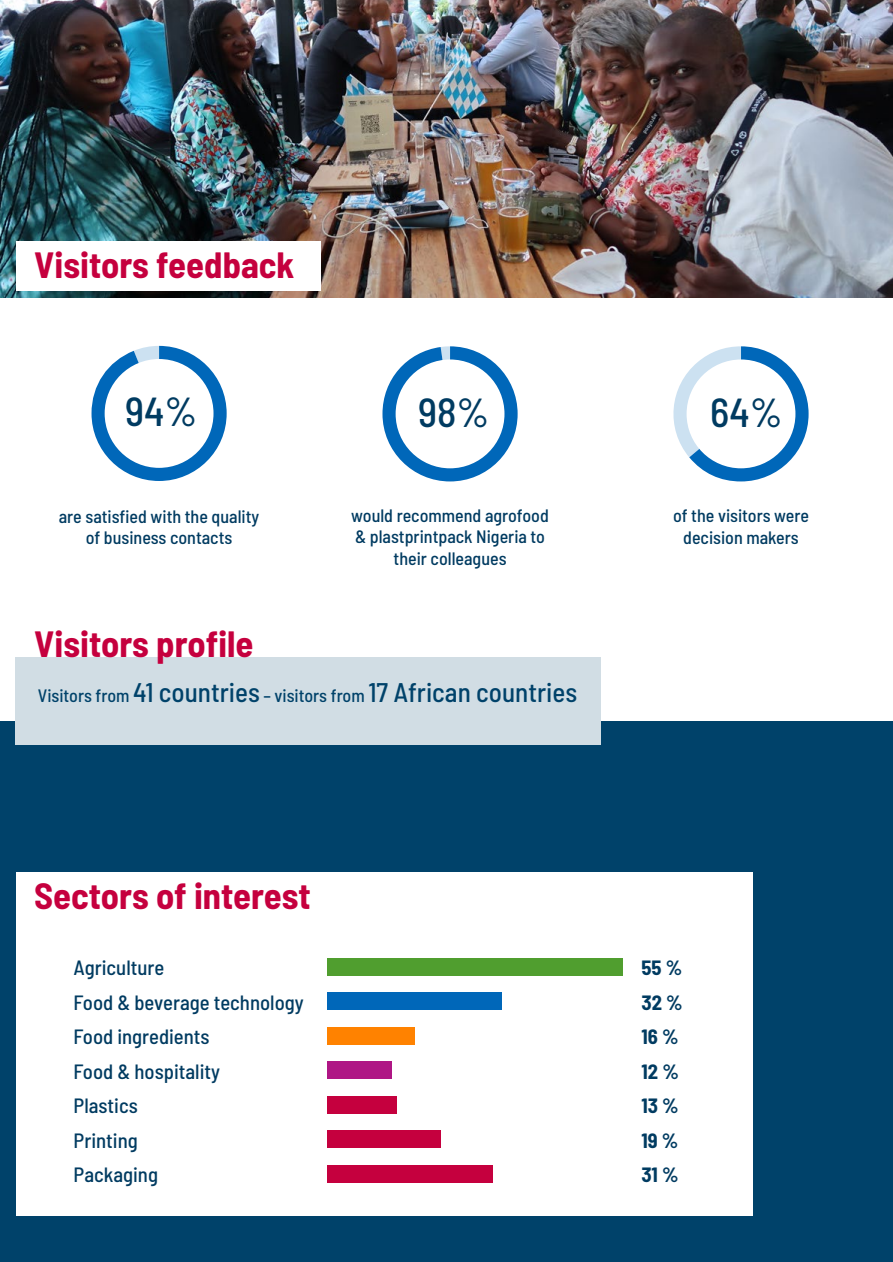
<style>
.page{position:relative;width:893px;height:1262px;background:#fff}
.page>*{position:absolute;margin:0;border:0;box-sizing:border-box;transform-origin:0 0}
.t1{font:500 semi-condensed 40.65px "Barlow";color:#003b61}
.t2{font:700 semi-condensed 36.6px "Barlow";color:#c5003e}
.t3{font:500 semi-condensed 27px "Barlow";color:#00426a}
.t4{font:500 semi-condensed 20.7px "Barlow";color:#003b61}
.t5{font:700 semi-condensed 20.7px "Barlow";color:#003b61}
.t6{font:500 semi-condensed 18px/21.6px "Barlow";color:#003b61;text-align:center}
.s1{font-size:18px}
</style>
<div class="page">
<div style="left:0;top:721px;width:892px;height:541px;background:#00426a"></div>
<img style="left:0;top:0;width:892px;height:298px">
<div style="left:16px;top:241px;width:304px;height:49px;background:#fff"></div>
<svg style="left:91px;top:346px;width:136px;height:135px"></svg>
<div style="left:105px;top:359px;width:108px;height:109px;background:#fff;border-radius:50%"></div>
<svg style="left:382px;top:346px;width:135px;height:135px"></svg>
<div style="left:395px;top:359px;width:109px;height:109px;background:#fff;border-radius:50%"></div>
<svg style="left:673px;top:346px;width:135px;height:135px"></svg>
<div style="left:686px;top:359px;width:109px;height:109px;background:#fff;border-radius:50%"></div>
<div style="left:16px;top:872px;width:736px;height:343px;background:#fff"></div>
<div style="left:327px;top:958px;width:296px;height:17px;background:#509e2f"></div>
<div style="left:327px;top:992px;width:174px;height:17px;background:#0067b9"></div>
<div style="left:327px;top:1027px;width:87px;height:17px;background:#ff8200"></div>
<div style="left:327px;top:1061px;width:64px;height:17px;background:#af1685"></div>
<div style="left:327px;top:1096px;width:70px;height:17px;background:#c5003e"></div>
<div style="left:327px;top:1130px;width:114px;height:17px;background:#c5003e"></div>
<div style="left:327px;top:1165px;width:165px;height:17px;background:#c5003e"></div>
<div style="left:16px;top:657px;width:585px;height:88px;background:#d1dde4"></div>
<h2 class="t2" style="left:34px;top:242px;width:262px">Visitors feedback</h2>
<h1 class="t1" style="left:125px;top:386px;width:74px">94%</h1>
<p class="t6" style="left:59px;top:506px;width:202px;line-height:21px">are satisfied with the quality of business contacts</p>
<h2 class="t2" style="left:34px;top:621px;width:221px">Visitors profile</h2>
<h1 class="t1" style="left:418px;top:387px;width:73px">98%</h1>
<p class="t6" style="left:351px;top:504px;width:199px">would recommend agrofood &amp; plastprintpack Nigeria to their colleagues</p>
<h3 class="t3" style="left:38px;top:675px;width:540px"><span class="s1">Visitors from</span> 41 countries <span class="s1">– visitors from</span> 17 African countries</h3>
<h2 class="t2" style="left:34px;top:873px;width:278px">Sectors of interest</h2>
<h1 class="t1" style="left:710px;top:387px;width:74px">64%</h1>
<p class="t6" style="left:673px;top:504px;width:137px">of the visitors were decision makers</p>
<p class="t4" style="left:74px;top:955px;width:92px">Agriculture</p>
<p class="t5" style="left:641px;top:955px;width:42px">55 %</p>
<p class="t4" style="left:74px;top:989px;width:231px">Food &amp; beverage technology</p>
<p class="t5" style="left:641px;top:989px;width:43px">32 %</p>
<p class="t4" style="left:74px;top:1024px;width:138px">Food ingredients</p>
<p class="t5" style="left:641px;top:1024px;width:39px">16 %</p>
<p class="t4" style="left:74px;top:1058px;width:148px">Food &amp; hospitality</p>
<p class="t5" style="left:641px;top:1058px;width:39px">12 %</p>
<p class="t4" style="left:74px;top:1093px;width:66px">Plastics</p>
<p class="t5" style="left:641px;top:1093px;width:39px">13 %</p>
<p class="t4" style="left:74px;top:1127px;width:66px">Printing</p>
<p class="t5" style="left:641px;top:1127px;width:38px">19 %</p>
<p class="t4" style="left:74px;top:1162px;width:86px">Packaging</p>
<p class="t5" style="left:641px;top:1162px;width:39px">31 %</p>
</div>
